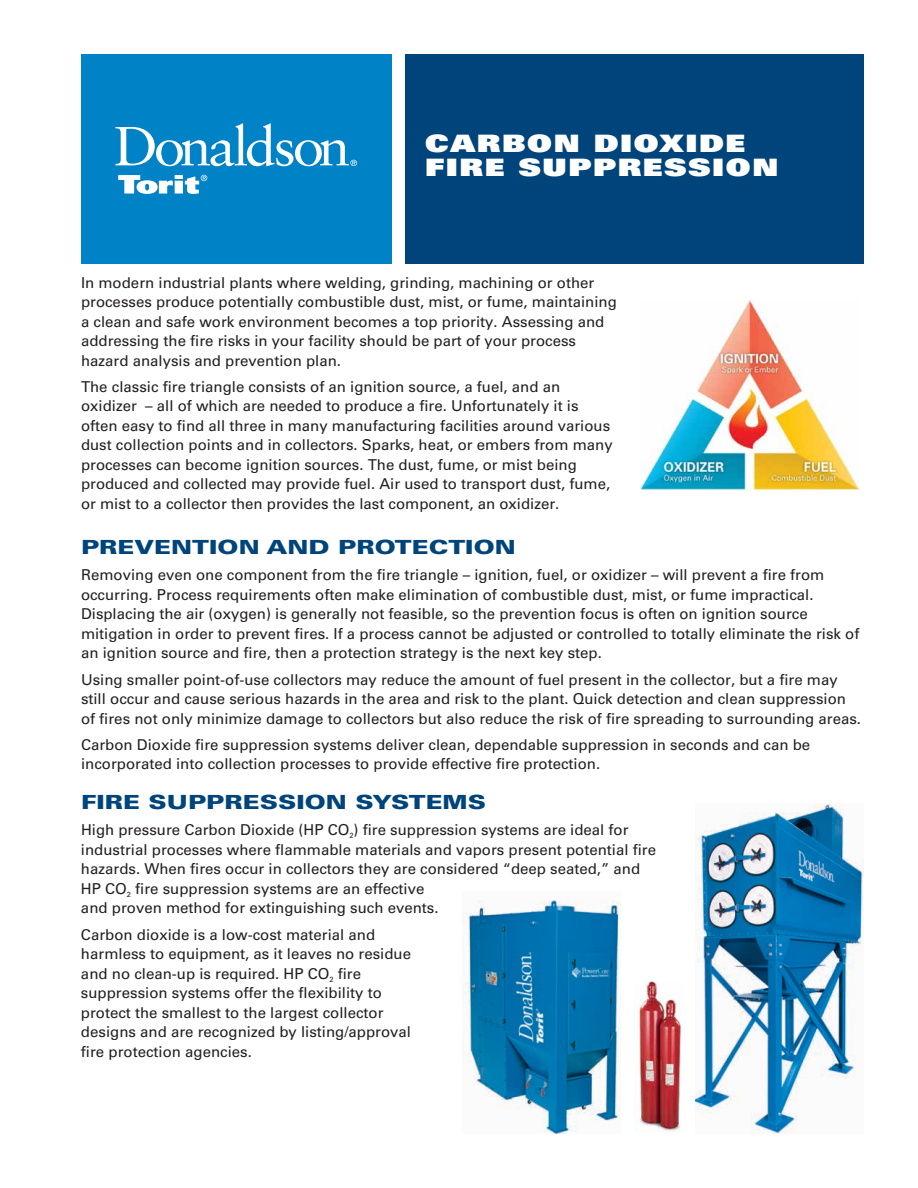
<style>
.page{position:relative;width:918px;height:1188px;background:#fff}
.page>*{position:absolute;margin:0;border:0;box-sizing:border-box;transform-origin:0 0}
.t1{font:24px/24px "Univers LT Std X Black";letter-spacing:.05em;color:#fff;scale:1.3 1}
.t2{font:900 19.5px "Univers LT Std";color:#00447c;scale:1.3 1}
.t3{font:15px/19.5px "Univers LT Std";color:#231f20}
</style>
<div class="page">
<div style="left:81px;top:54px;width:311px;height:209px;background:#0082c7"></div>
<svg style="left:118px;top:175px;width:89px;height:19px"></svg>
<svg style="left:115px;top:123px;width:242px;height:43px"></svg>
<div style="left:405px;top:54px;width:459px;height:209px;background:#00447c"></div>
<img style="left:640px;top:300px;width:218px;height:190px">
<img style="left:463px;top:900px;width:158px;height:234px">
<img style="left:634px;top:982px;width:47px;height:150px">
<img style="left:695px;top:803px;width:169px;height:331px">
<h1 class="t1" style="left:425px;top:131px;width:273px">CARBON DIOXIDE<br>FIRE SUPPRESSION</h1>
<p class="t3" style="left:81px;top:273px;width:537px">In modern industrial plants where welding, grinding, machining or other processes produce potentially combustible dust, mist, or fume, maintaining a clean and safe work environment becomes a top priority. Assessing and addressing the fire risks in your facility should be part of your process hazard analysis and prevention plan.</p>
<p class="t3" style="left:81px;top:377px;width:533px">The classic fire triangle consists of an ignition source, a fuel, and an oxidizer – all of which are needed to produce a fire. Unfortunately it is often easy to find all three in many manufacturing facilities around various dust collection points and in collectors. Sparks, heat, or embers from many processes can become ignition sources. The dust, fume, or mist being produced and collected may provide fuel. Air used to transport dust, fume, or mist to a collector then provides the last component, an oxidizer.</p>
<h2 class="t2" style="left:81px;top:535px;width:336px">PREVENTION AND PROTECTION</h2>
<p class="t3" style="left:81px;top:565px;width:780px">Removing even one component from the fire triangle – ignition, fuel, or oxidizer – will prevent a fire from occurring. Process requirements often make elimination of combustible dust, mist, or fume impractical.<br>Displacing the air (oxygen) is generally not feasible, so the prevention focus is often on ignition source mitigation in order to prevent fires. If a process cannot be adjusted or controlled to totally eliminate the risk of an ignition source and fire, then a protection strategy is the next key step.</p>
<p class="t3" style="left:81px;top:670px;width:782px">Using smaller point-of-use collectors may reduce the amount of fuel present in the collector, but a fire may still occur and cause serious hazards in the area and risk to the plant. Quick detection and clean suppression of fires not only minimize damage to collectors but also reduce the risk of fire spreading to surrounding areas.</p>
<p class="t3" style="left:81px;top:735px;width:731px">Carbon Dioxide fire suppression systems deliver clean, dependable suppression in seconds and can be incorporated into collection processes to provide effective fire protection.</p>
<h2 class="t2" style="left:81px;top:790px;width:313px">FIRE SUPPRESSION SYSTEMS</h2>
<p class="t3" style="left:81px;top:820px;width:577px">High pressure Carbon Dioxide (HP CO<sub>2</sub>) fire suppression systems are ideal for industrial processes where flammable materials and vapors present potential fire hazards. When fires occur in collectors they are considered “deep seated,” and HP CO<sub>2</sub> fire suppression systems are an effective<br>and proven method for extinguishing such events.</p>
<p class="t3" style="left:81px;top:925px;width:332px">Carbon dioxide is a low-cost material and harmless to equipment, as it leaves no residue and no clean-up is required. HP CO<sub>2</sub> fire suppression systems offer the flexibility to protect the smallest to the largest collector designs and are recognized by listing/approval fire protection agencies.</p>
</div>
